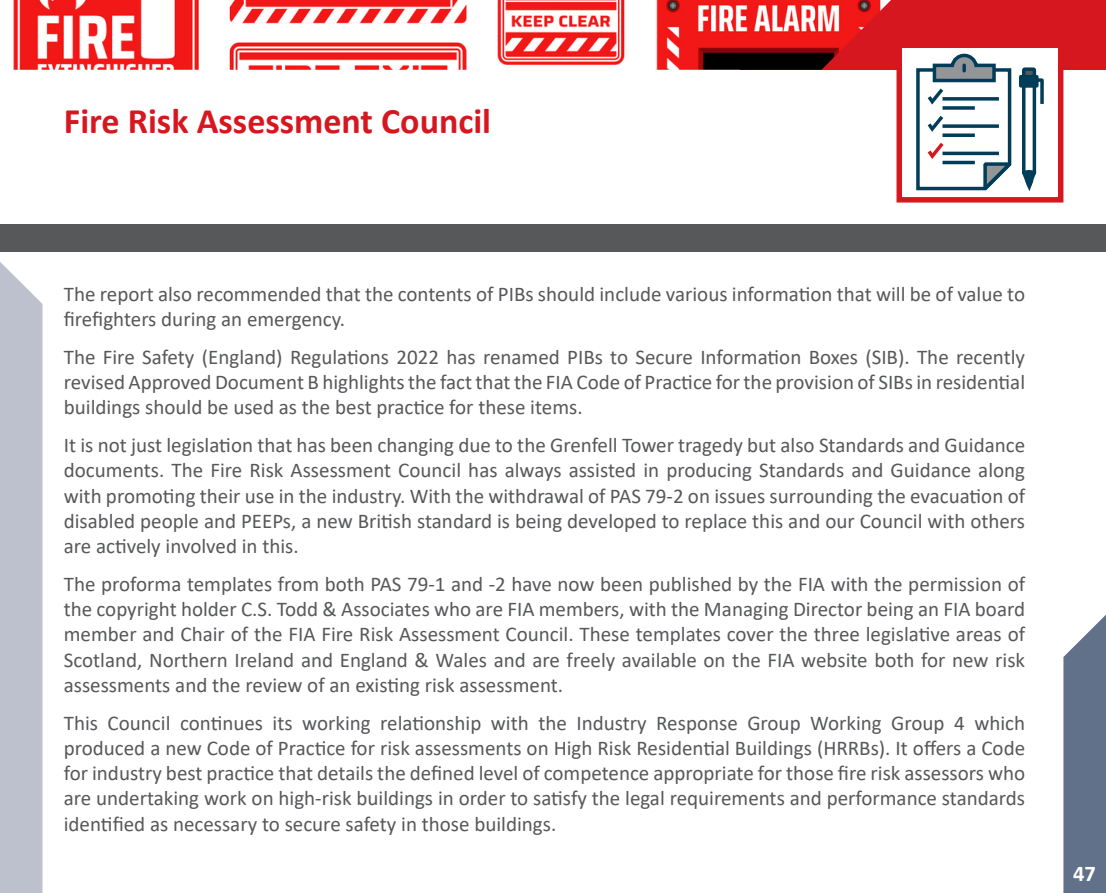
<style>
.page{position:relative;width:1106px;height:893px;background:#fff}
.page>*{position:absolute;margin:0;border:0;box-sizing:border-box;transform-origin:0 0}
.t1{font:700 36px "Calibri";color:#d7171f}
.t2{font:700 22.5px "Calibri";color:#fff}
.t3{font:21px/25.2px "Calibri";color:#57585a;text-align:justify}
</style>
<div class="page">
<div style="left:740px;top:0;width:366px;height:70px;background:#d7171f"></div>
<svg style="left:1063px;top:615px;width:43px;height:278px;background:#6d7c92"></svg>
<div style="left:0;top:262px;width:43px;height:631px;background:#bcc1cd"></div>
<div style="left:0;top:225px;width:1106px;height:27px;background:#57585a"></div>
<div style="left:899px;top:45px;width:161px;height:155px;background:#fff"></div>
<svg style="left:916px;top:53px;width:128px;height:139px"></svg>
<div style="left:896px;top:43px;width:167px;height:160px;border:5px solid #d7171f"></div>
<img style="left:13px;top:0;width:878px;height:70px">
<p class="t1" style="left:64px;top:96px;width:429px">Fire Risk Assessment Council</p>
<p class="t3" style="left:64px;top:281px;width:962px">The report also recommended that the contents of PIBs should include various information that will be of value to firefighters during an emergency.</p>
<p class="t3" style="left:64px;top:344px;width:962px">The Fire Safety (England) Regulations 2022 has renamed PIBs to Secure Information Boxes (SIB). The recently revised Approved Document B highlights the fact that the FIA Code of Practice for the provision of SIBs in residential buildings should be used as the best practice for these items.</p>
<p class="t3" style="left:64px;top:432px;width:962px">It is not just legislation that has been changing due to the Grenfell Tower tragedy but also Standards and Guidance documents. The Fire Risk Assessment Council has always assisted in producing Standards and Guidance along with promoting their use in the industry. With the withdrawal of PAS 79-2 on issues surrounding the evacuation of disabled people and PEEPs, a new British standard is being developed to replace this and our Council with others are actively involved in this.</p>
<p class="t3" style="left:64px;top:571px;width:962px">The proforma templates from both PAS 79-1 and -2 have now been published by the FIA with the permission of the copyright holder C.S. Todd &amp; Associates who are FIA members, with the Managing Director being an FIA board member and Chair of the FIA Fire Risk Assessment Council. These templates cover the three legislative areas of Scotland, Northern Ireland and England &amp; Wales and are freely available on the FIA website both for new risk assessments and the review of an existing risk assessment.</p>
<p class="t3" style="left:64px;top:710px;width:962px">This Council continues its working relationship with the Industry Response Group Working Group 4 which produced a new Code of Practice for risk assessments on High Risk Residential Buildings (HRRBs). It offers a Code for industry best practice that details the defined level of competence appropriate for those fire risk assessors who are undertaking work on high-risk buildings in order to satisfy the legal requirements and performance standards identified as necessary to secure safety in those buildings.</p>
<p class="t2" style="left:1073px;top:858px;width:24px">47</p>
</div>
